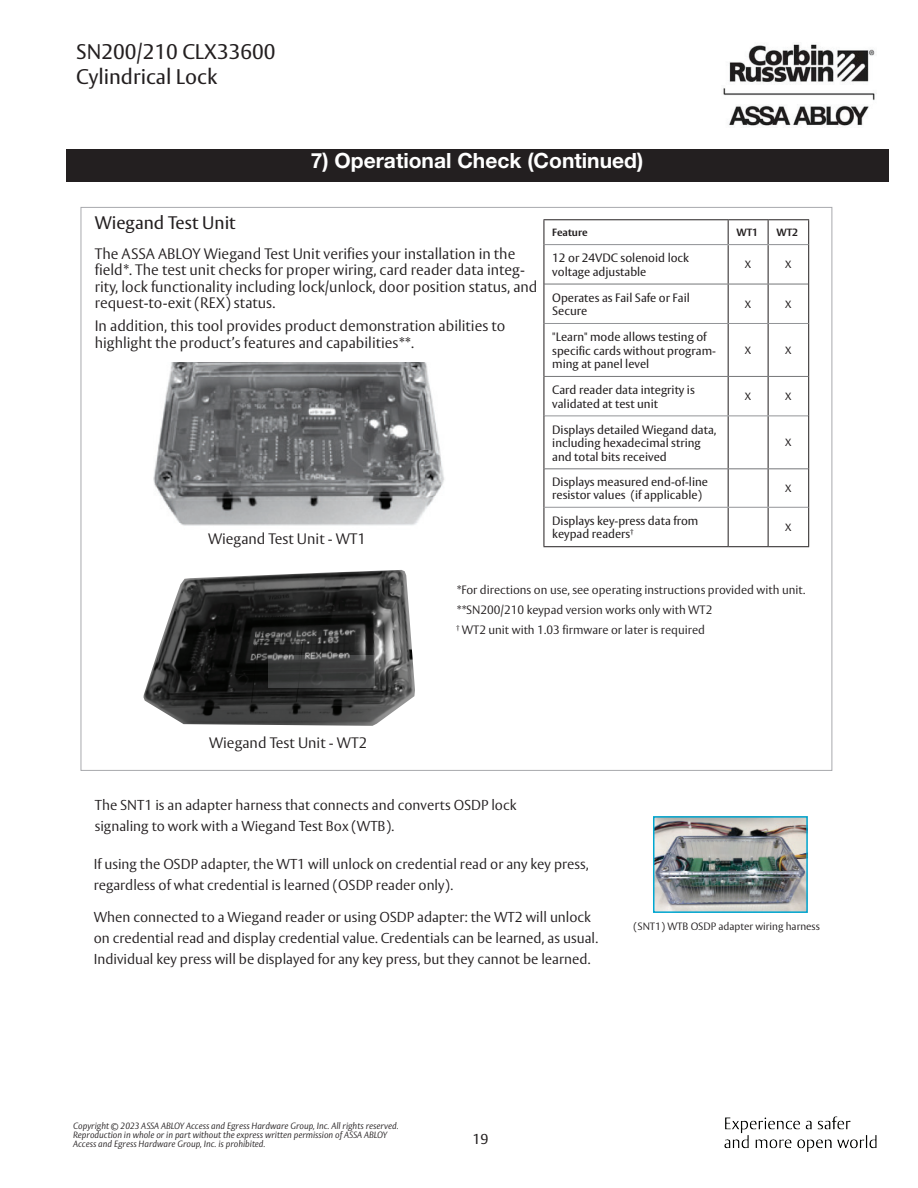
<style>
.page{position:relative;width:918px;height:1188px;background:#fff}
.page>*{position:absolute;margin:0;border:0;box-sizing:border-box;transform-origin:0 0}
.t1{font:21px/25.2px "ASSA Vesta";color:#231f20}
.t2{font:700 21px "Helvetica Neue LT Std";color:#fff}
.t3{font:18px "ASSA Vesta";color:#231f20}
.t4{font:300 15px/16.5px "ASSA Vesta";color:#231f20}
.t5{font:300 14.25px/21px "ASSA Vesta";color:#231f20}
.t6{font:14.25px "ASSA Vesta";color:#231f20}
.t7{font:12px/13.5px "ASSA Vesta";color:#231f20}
.t8{font:300 12px/20px "ASSA Vesta";color:#231f20}
.t9{font:300 10.5px "ASSA Vesta";color:#231f20}
.t10{font:700 10.35px "ASSA Vesta";color:#231f20}
.t11{font:10.35px "ASSA Vesta";color:#231f20}
.t12{font:italic 300 9px/9px "ASSA Vesta";color:#231f20}
</style>
<div class="page">
<img style="left:723px;top:44px;width:154px;height:83px">
<img style="left:725px;top:1116px;width:152px;height:35px">
<div style="left:66px;top:149px;width:822px;height:32px;background:#231f20"></div>
<img style="left:153px;top:363px;width:292px;height:163px">
<svg style="left:728px;top:220px;width:1px;height:24px"></svg>
<svg style="left:768px;top:220px;width:1px;height:24px"></svg>
<hr style="left:728px;top:245px;width:1px;height:39px;background:#231f20">
<hr style="left:768px;top:245px;width:1px;height:39px;background:#231f20">
<hr style="left:728px;top:284px;width:1px;height:39px;background:#231f20">
<hr style="left:768px;top:284px;width:1px;height:39px;background:#231f20">
<hr style="left:728px;top:324px;width:1px;height:52px;background:#231f20">
<hr style="left:768px;top:324px;width:1px;height:52px;background:#231f20">
<hr style="left:728px;top:377px;width:1px;height:39px;background:#231f20">
<hr style="left:768px;top:377px;width:1px;height:39px;background:#231f20">
<hr style="left:728px;top:416px;width:1px;height:53px;background:#231f20">
<hr style="left:768px;top:416px;width:1px;height:53px;background:#231f20">
<hr style="left:728px;top:469px;width:1px;height:38px;background:#231f20">
<hr style="left:768px;top:469px;width:1px;height:38px;background:#231f20">
<hr style="left:728px;top:508px;width:1px;height:38px;background:#231f20">
<hr style="left:768px;top:508px;width:1px;height:38px;background:#231f20">
<hr style="left:808px;top:245px;width:1px;height:39px;background:#231f20">
<hr style="left:808px;top:323px;width:1px;height:53px;background:#231f20">
<hr style="left:808px;top:469px;width:1px;height:38px;background:#231f20">
<hr style="left:808px;top:507px;width:1px;height:39px;background:#231f20">
<hr style="left:543px;top:546px;width:185px;height:1px;background:#231f20">
<hr style="left:728px;top:546px;width:40px;height:1px;background:#231f20">
<hr style="left:768px;top:546px;width:41px;height:1px;background:#231f20">
<hr style="left:543px;top:219px;width:185px;height:1px;background:#231f20">
<svg style="left:543px;top:220px;width:1px;height:25px"></svg>
<hr style="left:728px;top:219px;width:40px;height:1px;background:#231f20">
<hr style="left:768px;top:219px;width:41px;height:1px;background:#231f20">
<svg style="left:808px;top:220px;width:1px;height:25px"></svg>
<hr style="left:544px;top:244px;width:184px;height:1px;background:#939598">
<hr style="left:728px;top:244px;width:40px;height:1px;background:#939598">
<hr style="left:768px;top:244px;width:40px;height:1px;background:#939598">
<hr style="left:544px;top:284px;width:184px;height:1px;background:#757679">
<hr style="left:728px;top:284px;width:40px;height:1px;background:#757679">
<hr style="left:768px;top:284px;width:40px;height:1px;background:#757679">
<hr style="left:543px;top:284px;width:1px;height:39px;background:#231f20">
<hr style="left:808px;top:284px;width:1px;height:39px;background:#231f20">
<hr style="left:544px;top:323px;width:184px;height:1px;background:#939598">
<hr style="left:728px;top:323px;width:40px;height:1px;background:#939598">
<hr style="left:768px;top:323px;width:40px;height:1px;background:#939598">
<hr style="left:544px;top:376px;width:184px;height:1px;background:#757679">
<hr style="left:728px;top:376px;width:40px;height:1px;background:#757679">
<hr style="left:768px;top:376px;width:40px;height:1px;background:#757679">
<hr style="left:543px;top:376px;width:1px;height:40px;background:#231f20">
<hr style="left:808px;top:376px;width:1px;height:40px;background:#231f20">
<hr style="left:544px;top:416px;width:184px;height:1px;background:#939598">
<hr style="left:728px;top:416px;width:40px;height:1px;background:#939598">
<hr style="left:768px;top:416px;width:40px;height:1px;background:#939598">
<hr style="left:543px;top:416px;width:1px;height:53px;background:#231f20">
<hr style="left:808px;top:416px;width:1px;height:53px;background:#231f20">
<hr style="left:544px;top:469px;width:184px;height:1px;background:#757679">
<hr style="left:728px;top:469px;width:40px;height:1px;background:#757679">
<hr style="left:768px;top:469px;width:40px;height:1px;background:#757679">
<hr style="left:543px;top:245px;width:1px;height:39px;background:#231f20">
<hr style="left:543px;top:323px;width:1px;height:53px;background:#231f20">
<hr style="left:543px;top:469px;width:1px;height:38px;background:#231f20">
<hr style="left:543px;top:507px;width:1px;height:39px;background:#231f20">
<hr style="left:544px;top:507px;width:184px;height:1px;background:#939598">
<hr style="left:728px;top:507px;width:40px;height:1px;background:#939598">
<hr style="left:768px;top:507px;width:40px;height:1px;background:#939598">
<img style="left:144px;top:570px;width:271px;height:156px">
<svg style="left:269px;top:656px;width:106px;height:32px;background:#3f4040"></svg>
<img style="left:656px;top:819px;width:149px;height:91px">
<div style="left:653px;top:816px;width:155px;height:97px;border:2px solid #00a7d1"></div>
<h1 class="t1" style="left:76px;top:40px;width:201px">SN200/210 CLX33600<br>Cylindrical Lock</h1>
<h1 class="t2" style="left:311px;top:148px;width:334px">7) Operational Check (Continued)</h1>
<p class="t3" style="left:95px;top:212px;width:142px">Wiegand Test Unit</p>
<p class="t4" style="left:95px;top:246px;width:444px">The ASSA ABLOY Wiegand Test Unit verifies your installation in the field*. The test unit checks for proper wiring, card reader data integ&shy;rity, lock functionality including lock/unlock, door position status, and request-to-exit (REX) status.</p>
<p class="t4" style="left:95px;top:318px;width:412px">In addition, this tool provides product demonstration abilities to highlight the product’s features and capabilities**.</p>
<p class="t4" style="left:208px;top:531px;width:159px">Wiegand Test Unit - WT1</p>
<p class="t10" style="left:552px;top:226px;width:37px">Feature</p>
<p class="t10" style="left:736px;top:226px;width:23px">WT1</p>
<p class="t10" style="left:776px;top:226px;width:23px">WT2</p>
<p class="t7" style="left:552px;top:252px;width:138px">12 or 24VDC solenoid lock voltage adjustable</p>
<p class="t11" style="left:745px;top:258px;width:8px">X</p>
<p class="t11" style="left:785px;top:258px;width:8px">X</p>
<p class="t7" style="left:552px;top:291px;width:139px">Operates as Fail Safe or Fail<br>Secure</p>
<p class="t11" style="left:745px;top:298px;width:8px">X</p>
<p class="t11" style="left:785px;top:298px;width:8px">X</p>
<p class="t7" style="left:552px;top:331px;width:165px">"Learn" mode allows testing of specific cards without program&shy;ming at panel level</p>
<p class="t11" style="left:745px;top:344px;width:8px">X</p>
<p class="t11" style="left:785px;top:344px;width:8px">X</p>
<p class="t7" style="left:552px;top:384px;width:144px">Card reader data integrity is validated at test unit</p>
<p class="t11" style="left:745px;top:390px;width:8px">X</p>
<p class="t11" style="left:785px;top:390px;width:8px">X</p>
<p class="t7" style="left:552px;top:423px;width:166px">Displays detailed Wiegand data, including hexadecimal string and total bits received</p>
<p class="t11" style="left:785px;top:437px;width:8px">X</p>
<p class="t7" style="left:552px;top:477px;width:157px;line-height:12.5px">Displays measured end-of-line resistor values (if applicable)</p>
<p class="t11" style="left:785px;top:482px;width:8px">X</p>
<p class="t7" style="left:552px;top:514px;width:148px">Displays key-press data from keypad readers<sup>†</sup></p>
<p class="t11" style="left:785px;top:521px;width:8px">X</p>
<p class="t4" style="left:209px;top:735px;width:159px">Wiegand Test Unit - WT2</p>
<p class="t8" style="left:456px;top:581px;width:350px">*For directions on use, see operating instructions provided with unit. **SN200/210 keypad version works only with WT2<br><sup>†</sup> WT2 unit with 1.03 firmware or later is required</p>
<p class="t5" style="left:95px;top:795px;width:423px">The SNT1 is an adapter harness that connects and converts OSDP lock signaling to work with a Wiegand Test Box (WTB).</p>
<p class="t5" style="left:94px;top:854px;width:497px">If using the OSDP adapter, the WT1 will unlock on credential read or any key press, regardless of what credential is learned (OSDP reader only).</p>
<p class="t5" style="left:94px;top:907px;width:506px">When connected to a Wiegand reader or using OSDP adapter: the WT2 will unlock on credential read and display credential value. Credentials can be learned, as usual.<br>Individual key press will be displayed for any key press, but they cannot be learned.</p>
<p class="t9" style="left:634px;top:920px;width:188px">(SNT1) WTB OSDP adapter wiring harness</p>
<p class="t12" style="left:73px;top:1122px;width:327px">Copyright © 2023 ASSA ABLOY Access and Egress Hardware Group, Inc. All rights reserved.<br>Reproduction in whole or in part without the express written permission of ASSA ABLOY<br>Access and Egress Hardware Group, Inc. is prohibited.</p>
<p class="t6" style="left:473px;top:1130px;width:17px">19</p>
</div>
